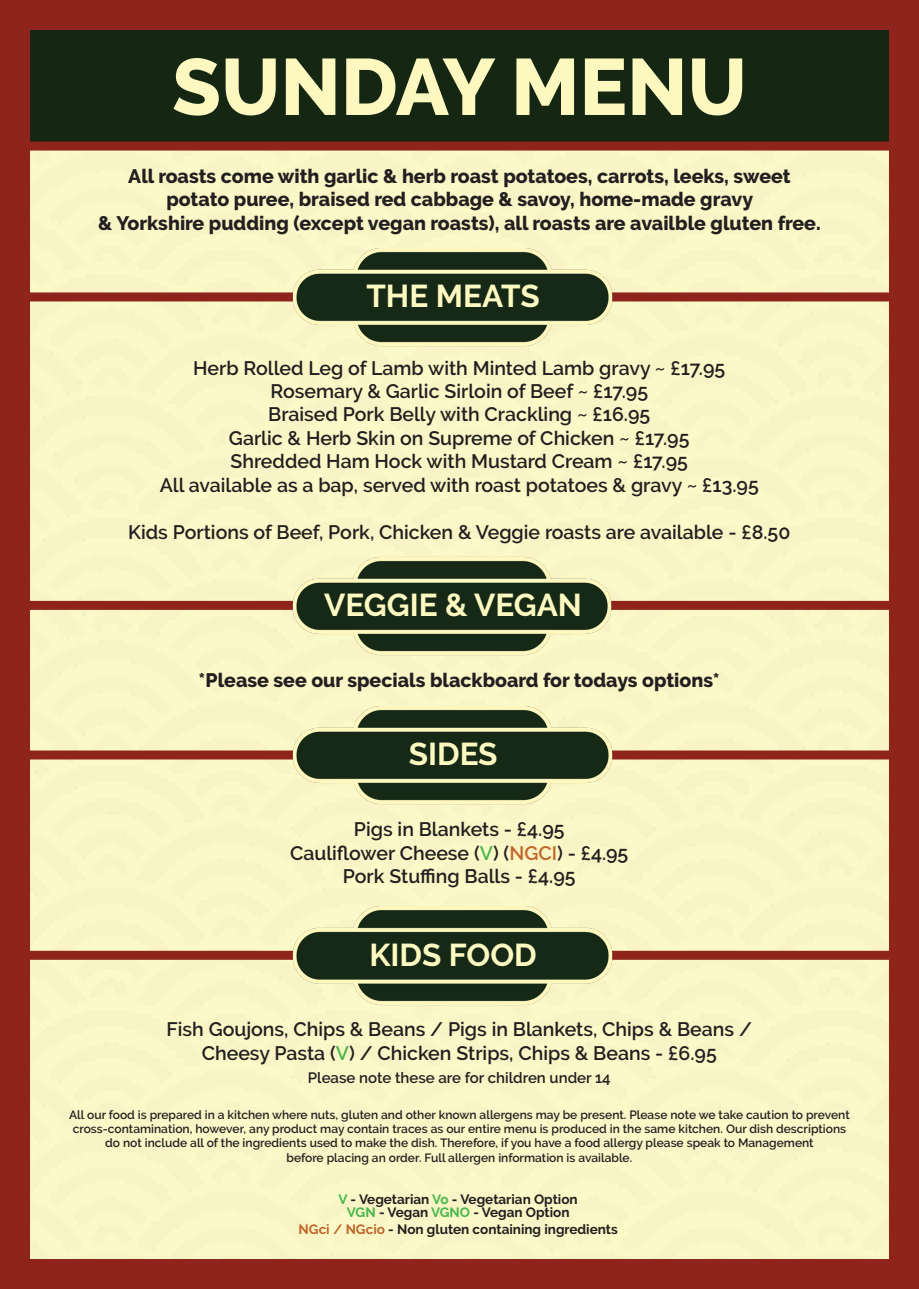
<style>
.page{position:relative;width:919px;height:1289px;background:#fff}
.page>*{position:absolute;margin:0;border:0;box-sizing:border-box;transform-origin:0 0}
.Paragraph_Style_8{font:800 79.5px "Raleway";color:#fcf8c0}
.GHeader{font:700 31.5px "Raleway";color:#fcf8c0}
.Text{font:600 19.5px "Raleway";color:#231f20}
.Text-2{font:800 19.5px "Raleway";color:#231f20}
.Text-3{font:600 15px "Raleway";color:#231f20}
.Railway6blu{font:700 13.5px "Raleway";color:#231f20}
.Text-4{font:600 12px "Raleway";color:#231f20}
.s1{color:#48b74b}
.s2{color:#bf672a}
.s3{color:#44b74c}
.s4{color:#bf672b}
</style>
<div class="page">
<div style="left:31px;top:150px;width:856px;height:1107px;background:#fcf9c9"></div>
<div style="left:18px;top:21px;width:882px;height:120px;background:#152713"></div>
<div style="left:0;top:0;width:918px;height:1288px;border:30px solid #8f241c"></div>
<div style="left:16px;top:141px;width:886px;height:9px;background:#8f241c"></div>
<div style="left:16px;top:292px;width:886px;height:9px;background:#8f241c"></div>
<div style="left:16px;top:601px;width:887px;height:9px;background:#8f241c"></div>
<div style="left:16px;top:750px;width:886px;height:9px;background:#8f241c"></div>
<div style="left:16px;top:950px;width:886px;height:9px;background:#8f241c"></div>
<img style="left:287px;top:248px;width:334px;height:102px">
<img style="left:286px;top:556px;width:335px;height:102px">
<img style="left:287px;top:706px;width:334px;height:102px">
<img style="left:287px;top:906px;width:334px;height:102px">
<p class="Paragraph_Style_8" style="left:172px;top:42px;width:576px">SUNDAY MENU</p>
<p class="Text-2" style="left:128px;top:165px;width:664px">All roasts come with garlic &amp; herb roast potatoes, carrots, leeks, sweet</p>
<p class="Text-2" style="left:166px;top:188px;width:588px">potato puree, braised red cabbage &amp; savoy, home-made gravy</p>
<p class="Text-2" style="left:98px;top:211px;width:723px">&amp; Yorkshire pudding (except vegan roasts), all roasts are availble gluten free.</p>
<p class="GHeader" style="left:366px;top:278px;width:175px">THE MEATS</p>
<p class="Text" style="left:193px;top:356px;width:533px">Herb Rolled Leg of Lamb with Minted Lamb gravy ~ £17.95</p>
<p class="Text" style="left:270px;top:380px;width:379px">Rosemary &amp; Garlic Sirloin of Beef ~ £17.95</p>
<p class="Text" style="left:268px;top:403px;width:383px">Braised Pork Belly with Crackling ~ £16.95</p>
<p class="Text" style="left:229px;top:427px;width:462px">Garlic &amp; Herb Skin on Supreme of Chicken ~ £17.95</p>
<p class="Text" style="left:230px;top:450px;width:459px">Shredded Ham Hock with Mustard Cream ~ £17.95</p>
<p class="Text" style="left:160px;top:473px;width:600px">All available as a bap, served with roast potatoes &amp; gravy ~ £13.95</p>
<p class="Text" style="left:128px;top:520px;width:663px">Kids Portions of Beef, Pork, Chicken &amp; Veggie roasts are available - £8.50</p>
<p class="GHeader" style="left:324px;top:586px;width:259px">VEGGIE &amp; VEGAN</p>
<p class="Text-2" style="left:199px;top:668px;width:522px">*Please see our specials blackboard for todays options*</p>
<p class="GHeader" style="left:409px;top:736px;width:90px">SIDES</p>
<p class="Text" style="left:354px;top:818px;width:212px">Pigs in Blankets - £4.95</p>
<p class="Text" style="left:290px;top:841px;width:340px">Cauliflower Cheese (<span class="s1">V</span>) (<span class="s2">NGCI</span>) - £4.95</p>
<p class="Text" style="left:343px;top:865px;width:234px">Pork Stuffing Balls - £4.95</p>
<p class="GHeader" style="left:369px;top:936px;width:169px">KIDS FOOD</p>
<p class="Text" style="left:166px;top:1018px;width:587px">Fish Goujons, Chips &amp; Beans / Pigs in Blankets, Chips &amp; Beans /</p>
<p class="Text" style="left:202px;top:1041px;width:516px">Cheesy Pasta (<span class="s1">V</span>) / Chicken Strips, Chips &amp; Beans - £6.95</p>
<p class="Text-3" style="left:308px;top:1069px;width:304px">Please note these are for children under 14</p>
<p class="Text-4" style="left:69px;top:1107px;width:782px">All our food is prepared in a kitchen where nuts, gluten and other known allergens may be present. Please note we take caution to prevent</p>
<p class="Text-4" style="left:73px;top:1121px;width:774px">cross-contamination, however, any product may contain traces as our entire menu is produced in the same kitchen. Our dish descriptions</p>
<p class="Text-4" style="left:105px;top:1136px;width:710px">do not include all of the ingredients used to make the dish. Therefore, if you have a food allergy please speak to Management</p>
<p class="Text-4" style="left:286px;top:1150px;width:347px">before placing an order. Full allergen information is available.</p>
<p class="Railway6blu" style="left:338px;top:1191px;width:240px"><span class="s3">V</span> - Vegetarian <span class="s1">Vo</span> - Vegetarian Option</p>
<p class="Railway6blu" style="left:347px;top:1204px;width:224px"><span class="s1">VGN</span> - Vegan <span class="s1">VGNO</span> - Vegan Option</p>
<p class="Railway6blu" style="left:298px;top:1220px;width:321px"><span class="s4">NGci / NGcio</span> - Non gluten containing ingredients</p>
</div>
